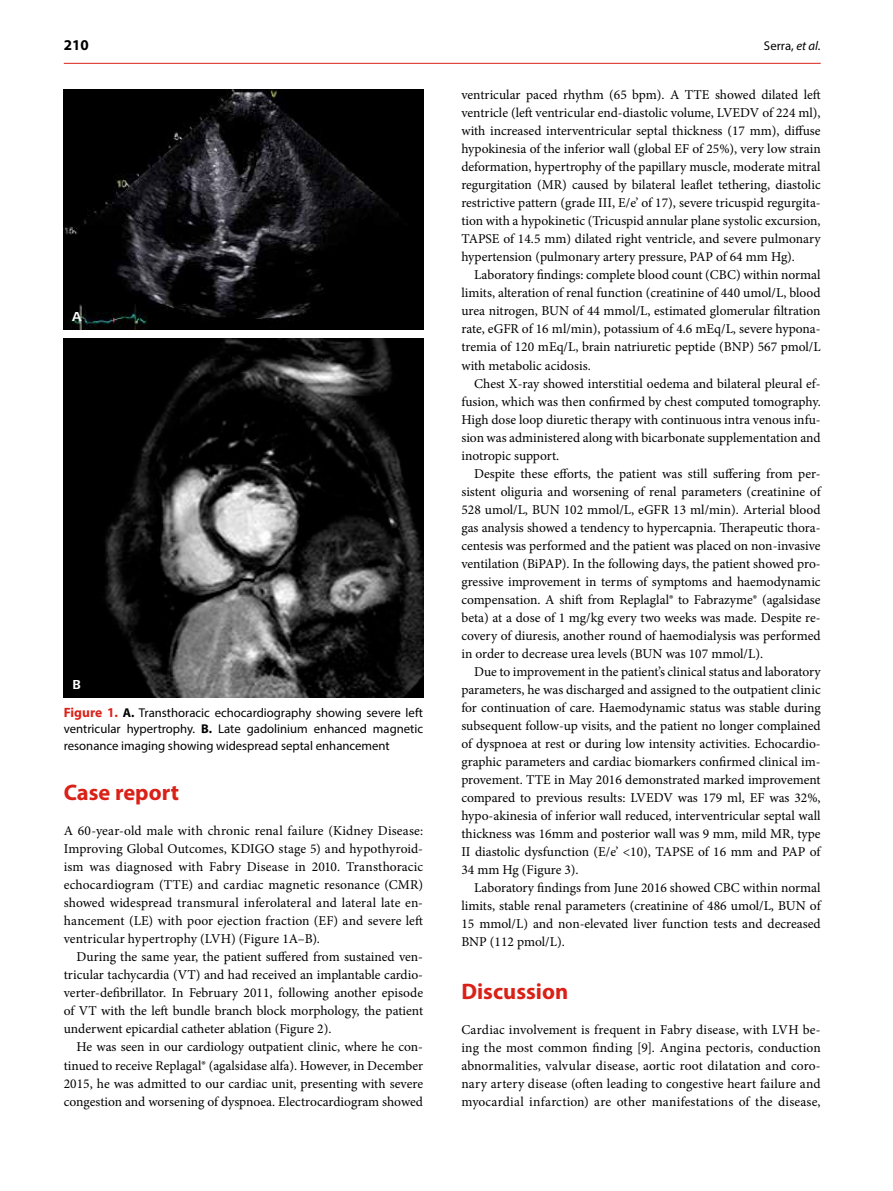
<style>
.page{position:relative;width:893px;height:1191px;background:#fff}
.page>*{position:absolute;margin:0;border:0;box-sizing:border-box;transform-origin:0 0}
.t1{font:700 22.5px "Myriad Pro";color:#da2118}
.t2{font:700 15px "Myriad Pro";color:#000}
.t3{font:13.5px/18px "Minion Pro";color:#000;text-align:justify}
.t4{font:700 13.5px "Frutiger Next LTW1 G";color:#fff}
.t5{font:12.75px/16.5px "Myriad Pro";color:#000;text-align:justify}
.s1{font-style:italic}
.s2{font-weight:700;font-size:13.5px;color:#da2118}
.s3{font-weight:700}
</style>
<div class="page">
<hr style="left:64px;top:63px;width:757px;height:1px;background:#da2118">
<img style="left:64px;top:89px;width:359px;height:241px">
<img style="left:64px;top:338px;width:359px;height:360px">
<p class="t2" style="left:64px;top:35px;width:26px">210</p>
<p class="t5" style="left:764px;top:37px;width:58px">Serra, <span class="s1">et al.</span></p>
<p class="t4" style="left:72px;top:308px;width:11px">A</p>
<p class="t4" style="left:73px;top:676px;width:10px">B</p>
<p class="t5" style="left:64px;top:704px;width:361px"><span class="s2">Figure 1.</span> <span class="s3">A.</span> Transthoracic echocardiography showing severe left ventricular hypertrophy. <span class="s3">B.</span> Late gadolinium enhanced magnetic resonance imaging showing widespread septal enhancement</p>
<h1 class="t1" style="left:64px;top:778px;width:117px">Case report</h1>
<p class="t3" style="left:64px;top:822px;width:361px">A 60‑year‑old male with chronic renal failure (Kidney Disease:<br>Improving Global Outcomes, KDIGO stage 5) and hypothyroid‑ ism was diagnosed with Fabry Disease in 2010. Transthoracic echocardiogram (TTE) and cardiac magnetic resonance (CMR) showed widespread transmural inferolateral and lateral late en‑ hancement (LE) with poor ejection fraction (EF) and severe left ventricular hypertrophy (LVH) (Figure 1A–B).</p>
<p class="t3" style="left:64px;top:948px;width:361px;text-indent:13px">During the same year, the patient suffered from sustained ven‑ tricular tachycardia (VT) and had received an implantable cardio‑ verter‑defibrillator. In February 2011, following another episode of VT with the left bundle branch block morphology, the patient underwent epicardial catheter ablation (Figure 2).</p>
<p class="t3" style="left:64px;top:1038px;width:361px;text-indent:13px">He was seen in our cardiology outpatient clinic, where he con‑ tinued to receive Replagal® (agalsidase alfa). However, in December 2015, he was admitted to our cardiac unit, presenting with severe congestion and worsening of dyspnoea. Electrocardiogram showed</p>
<p class="t3" style="left:461px;top:86px;width:361px">ventricular paced rhythm (65 bpm). A TTE showed dilated left ventricle (left ventricular end‑diastolic volume, LVEDV of 224 ml), with increased interventricular septal thickness (17 mm), diffuse hypokinesia of the inferior wall (global EF of 25%), very low strain deformation, hypertrophy of the papillary muscle, moderate mitral regurgitation (MR) caused by bilateral leaflet tethering, diastolic restrictive pattern (grade III, E/e’ of 17), severe tricuspid regurgita‑ tion with a hypokinetic (Tricuspid annular plane systolic excursion, TAPSE of 14.5 mm) dilated right ventricle, and severe pulmonary hypertension (pulmonary artery pressure, PAP of 64 mm Hg).</p>
<p class="t3" style="left:461px;top:266px;width:361px;text-indent:13px">Laboratory findings: complete blood count (CBC) within normal limits, alteration of renal function (creatinine of 440 umol/L, blood urea nitrogen, BUN of 44 mmol/L, estimated glomerular filtration rate, eGFR of 16 ml/min), potassium of 4.6 mEq/L, severe hypona‑ tremia of 120 mEq/L, brain natriuretic peptide (BNP) 567 pmol/L with metabolic acidosis.</p>
<p class="t3" style="left:461px;top:374px;width:361px;text-indent:13px">Chest X‑ray showed interstitial oedema and bilateral pleural ef‑ fusion, which was then confirmed by chest computed tomography.<br>High dose loop diuretic therapy with continuous intra venous infu‑ sion was administered along with bicarbonate supplementation and inotropic support.</p>
<p class="t3" style="left:461px;top:464px;width:361px;text-indent:13px">Despite these efforts, the patient was still suffering from per‑ sistent oliguria and worsening of renal parameters (creatinine of 528 umol/L, BUN 102 mmol/L, eGFR 13 ml/min). Arterial blood gas analysis showed a tendency to hypercapnia. Therapeutic thora‑ centesis was performed and the patient was placed on non‑invasive ventilation (BiPAP). In the following days, the patient showed pro‑ gressive improvement in terms of symptoms and haemodynamic compensation. A shift from Replaglal® to Fabrazyme® (agalsidase beta) at a dose of 1 mg/kg every two weeks was made. Despite re‑ covery of diuresis, another round of haemodialysis was performed in order to decrease urea levels (BUN was 107 mmol/L).</p>
<p class="t3" style="left:461px;top:663px;width:361px;text-indent:13px">Due to improvement in the patient’s clinical status and laboratory parameters, he was discharged and assigned to the outpatient clinic for continuation of care. Haemodynamic status was stable during subsequent follow‑up visits, and the patient no longer complained of dyspnoea at rest or during low intensity activities. Echocardio‑ graphic parameters and cardiac biomarkers confirmed clinical im‑ provement. TTE in May 2016 demonstrated marked improvement compared to previous results: LVEDV was 179 ml, EF was 32%, hypo‑akinesia of inferior wall reduced, interventricular septal wall thickness was 16mm and posterior wall was 9 mm, mild MR, type II diastolic dysfunction (E/e’ &lt;10), TAPSE of 16 mm and PAP of 34 mm Hg (Figure 3).</p>
<p class="t3" style="left:461px;top:879px;width:361px;text-indent:13px">Laboratory findings from June 2016 showed CBC within normal limits, stable renal parameters (creatinine of 486 umol/L, BUN of 15 mmol/L) and non‑elevated liver function tests and decreased BNP (112 pmol/L).</p>
<h1 class="t1" style="left:461px;top:976px;width:108px">Discussion</h1>
<p class="t3" style="left:461px;top:1020px;width:361px">Cardiac involvement is frequent in Fabry disease, with LVH be‑ ing the most common finding [9]. Angina pectoris, conduction abnormalities, valvular disease, aortic root dilatation and coro‑ nary artery disease (often leading to congestive heart failure and myocardial infarction) are other manifestations of the disease,</p>
</div>
